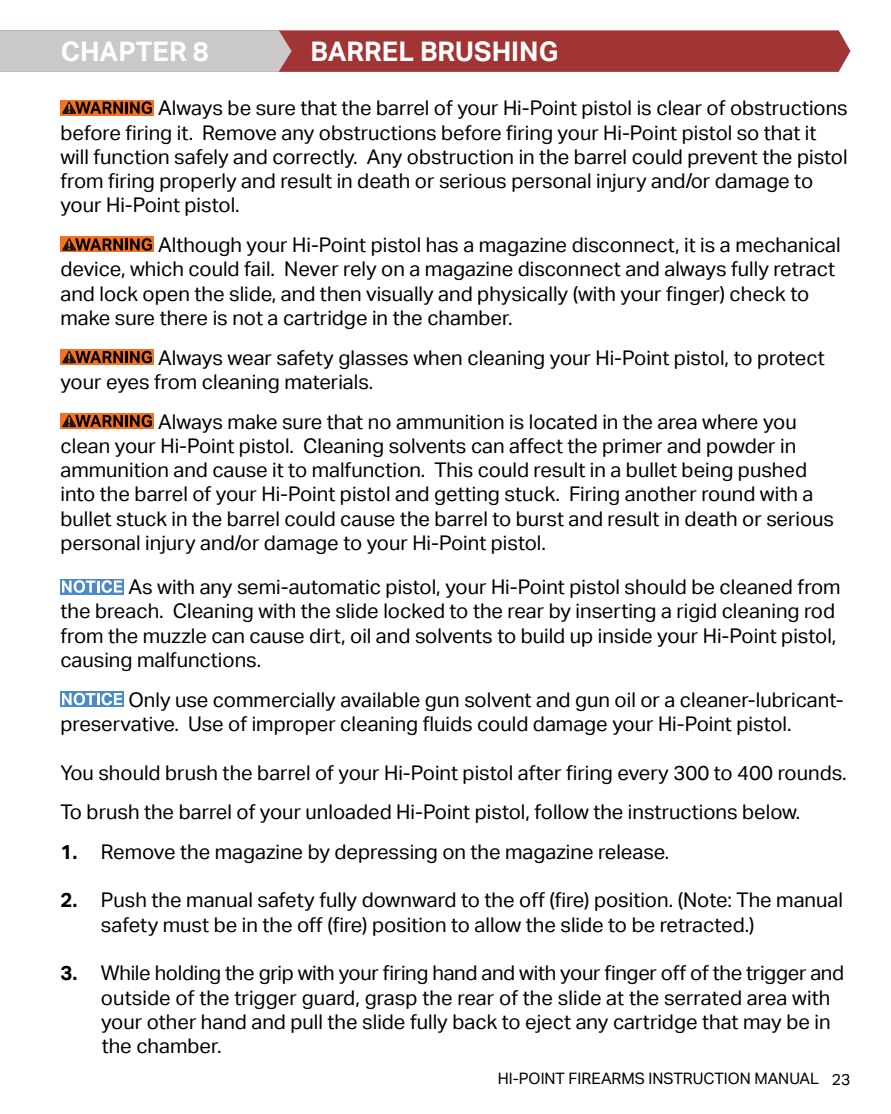
<style>
.page{position:relative;width:891px;height:1114px;background:#fff}
.page>*{position:absolute;margin:0;border:0;box-sizing:border-box;transform-origin:0 0}
.t1{font:700 27px "Aktiv Grotesk";color:#fff}
.t2{font:20.25px/24.3px "Aktiv Grotesk";color:#000}
.t3{font:15.75px "Aktiv Grotesk";color:#000}
.s1{font-weight:700}
</style>
<div class="page">
<svg style="left:0;top:30px;width:850px;height:42px;background:#b06868"></svg>
<div style="left:60px;top:100px;width:94px;height:15px;background:#f37121"></div>
<svg style="left:62px;top:101px;width:90px;height:13px"></svg>
<div style="left:60px;top:237px;width:94px;height:15px;background:#f37121"></div>
<svg style="left:62px;top:238px;width:90px;height:13px"></svg>
<div style="left:60px;top:349px;width:94px;height:16px;background:#f37121"></div>
<svg style="left:62px;top:351px;width:90px;height:12px"></svg>
<div style="left:60px;top:413px;width:94px;height:15px;background:#f37121"></div>
<svg style="left:62px;top:414px;width:90px;height:13px"></svg>
<svg style="left:60px;top:579px;width:64px;height:15px"></svg>
<svg style="left:62px;top:580px;width:60px;height:13px"></svg>
<div style="left:60px;top:691px;width:64px;height:16px;background:#4a8ac8"></div>
<svg style="left:62px;top:693px;width:60px;height:12px"></svg>
<h1 class="t1" style="left:61px;top:36px;width:149px">CHAPTER 8</h1>
<h1 class="t1" style="left:310px;top:36px;width:249px">BARREL BRUSHING</h1>
<p class="t2" style="left:60px;top:96px;width:789px;text-indent:98px">Always be sure that the barrel of your Hi-Point pistol is clear of obstructions before firing it. Remove any obstructions before firing your Hi-Point pistol so that it will function safely and correctly. Any obstruction in the barrel could prevent the pistol from firing properly and result in death or serious personal injury and/or damage to your Hi-Point pistol.</p>
<p class="t2" style="left:60px;top:233px;width:782px;text-indent:98px">Although your Hi-Point pistol has a magazine disconnect, it is a mechanical device, which could fail. Never rely on a magazine disconnect and always fully retract and lock open the slide, and then visually and physically (with your finger) check to make sure there is not a cartridge in the chamber.</p>
<p class="t2" style="left:60px;top:345px;width:766px;text-indent:98px">Always wear safety glasses when cleaning your Hi-Point pistol, to protect your eyes from cleaning materials.</p>
<p class="t2" style="left:60px;top:409px;width:775px;text-indent:98px">Always make sure that no ammunition is located in the area where you clean your Hi-Point pistol. Cleaning solvents can affect the primer and powder in ammunition and cause it to malfunction. This could result in a bullet being pushed into the barrel of your Hi-Point pistol and getting stuck. Firing another round with a bullet stuck in the barrel could cause the barrel to burst and result in death or serious personal injury and/or damage to your Hi-Point pistol.</p>
<p class="t2" style="left:60px;top:575px;width:782px;text-indent:68px">As with any semi-automatic pistol, your Hi-Point pistol should be cleaned from the breach. Cleaning with the slide locked to the rear by inserting a rigid cleaning rod from the muzzle can cause dirt, oil and solvents to build up inside your Hi-Point pistol, causing malfunctions.</p>
<p class="t2" style="left:60px;top:687px;width:785px;text-indent:68px">Only use commercially available gun solvent and gun oil or a cleaner-lubricant&shy;preservative. Use of improper cleaning fluids could damage your Hi-Point pistol.</p>
<p class="t2" style="left:60px;top:753px;width:788px;line-height:39.6px">You should brush the barrel of your Hi-Point pistol after firing every 300 to 400 rounds.<br>To brush the barrel of your unloaded Hi-Point pistol, follow the instructions below.</p>
<p class="t2" style="left:60px;top:840px;width:610px"><span class="s1">1.</span> Remove the magazine by depressing on the magazine release.</p>
<p class="t2" style="left:101px;top:888px;width:744px;text-indent:-40px"><span class="s1">2.</span> Push the manual safety fully downward to the off (fire) position. (Note: The manual safety must be in the off (fire) position to allow the slide to be retracted.)</p>
<p class="t2" style="left:101px;top:961px;width:745px;text-indent:-40px"><span class="s1">3.</span> While holding the grip with your firing hand and with your finger off of the trigger and outside of the trigger guard, grasp the rear of the slide at the serrated area with your other hand and pull the slide fully back to eject any cartridge that may be in the chamber.</p>
<p class="t3" style="left:498px;top:1070px;width:354px">HI-POINT FIREARMS INSTRUCTION MANUAL 23</p>
</div>
